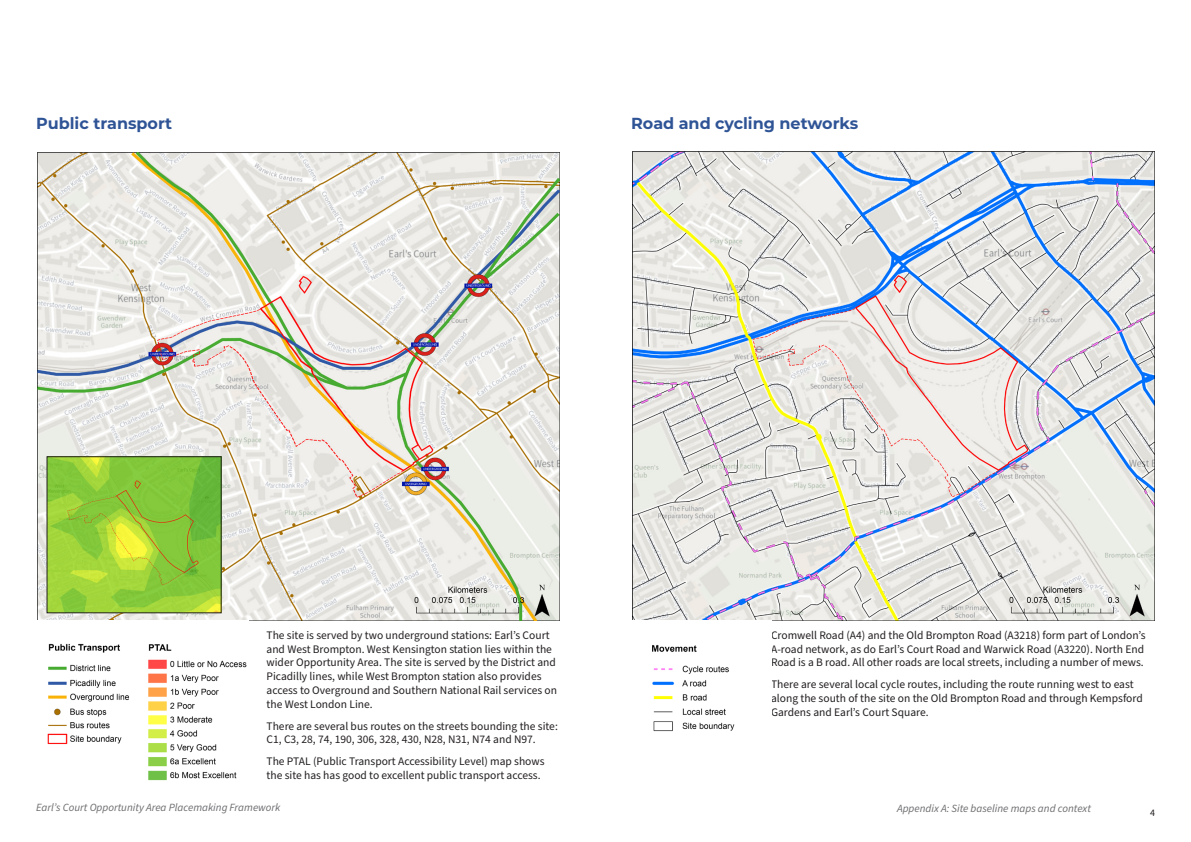
<style>
.page{position:relative;width:1191px;height:842px;background:#fff}
.page>*{position:absolute;margin:0;border:0;box-sizing:border-box;transform-origin:0 0}
.Heading_2{font:700 16px "Montserrat";color:#2f5496}
.t1{font:11.5px/13.8px "Source Sans Pro";color:#231f20}
.t2{font:italic 11px "Source Sans Pro";color:#6c6d70}
.t3{font:10px "Source Sans Pro";color:#231f20}
</style>
<div class="page">
<img style="left:38px;top:153px;width:521px;height:467px">
<img style="left:49px;top:458px;width:170px;height:153px">
<div style="left:47px;top:456px;width:174px;height:157px;border:1px solid #231f20"></div>
<img style="left:47px;top:643px;width:82px;height:102px">
<img style="left:632px;top:152px;width:523px;height:468px">
<img style="left:652px;top:645px;width:83px;height:87px">
<img style="left:148px;top:644px;width:99px;height:137px">
<h2 class="Heading_2" style="left:36px;top:112px;width:138px">Public transport</h2>
<h2 class="Heading_2" style="left:631px;top:112px;width:229px">Road and cycling networks</h2>
<p class="t1" style="left:266px;top:628px;width:292px">The site is served by two underground stations: Earl’s Court and West Brompton. West Kensington station lies within the wider Opportunity Area. The site is served by the District and Picadilly lines, while West Brompton station also provides access to Overground and Southern National Rail services on the West London Line.</p>
<p class="t1" style="left:266px;top:719px;width:293px">There are several bus routes on the streets bounding the site:<br>C1, C3, 28, 74, 190, 306, 328, 430, N28, N31, N74 and N97.</p>
<p class="t1" style="left:266px;top:755px;width:279px">The PTAL (Public Transport Accessibility Level) map shows the site has has good to excellent public transport access.</p>
<p class="t1" style="left:771px;top:628px;width:376px">Cromwell Road (A4) and the Old Brompton Road (A3218) form part of London’s<br>A-road network, as do Earl’s Court Road and Warwick Road (A3220). North End<br>Road is a B road. All other roads are local streets, including a number of mews.</p>
<p class="t1" style="left:771px;top:678px;width:373px">There are several local cycle routes, including the route running west to east along the south of the site on the Old Brompton Road and through Kempsford<br>Gardens and Earl’s Court Square.</p>
<p class="t2" style="left:36px;top:800px;width:246px">Earl’s Court Opportunity Area Placemaking Framework</p>
<p class="t2" style="left:897px;top:801px;width:195px">Appendix A: Site baseline maps and context</p>
<p class="t3" style="left:1150px;top:806px;width:6px">4</p>
</div>
